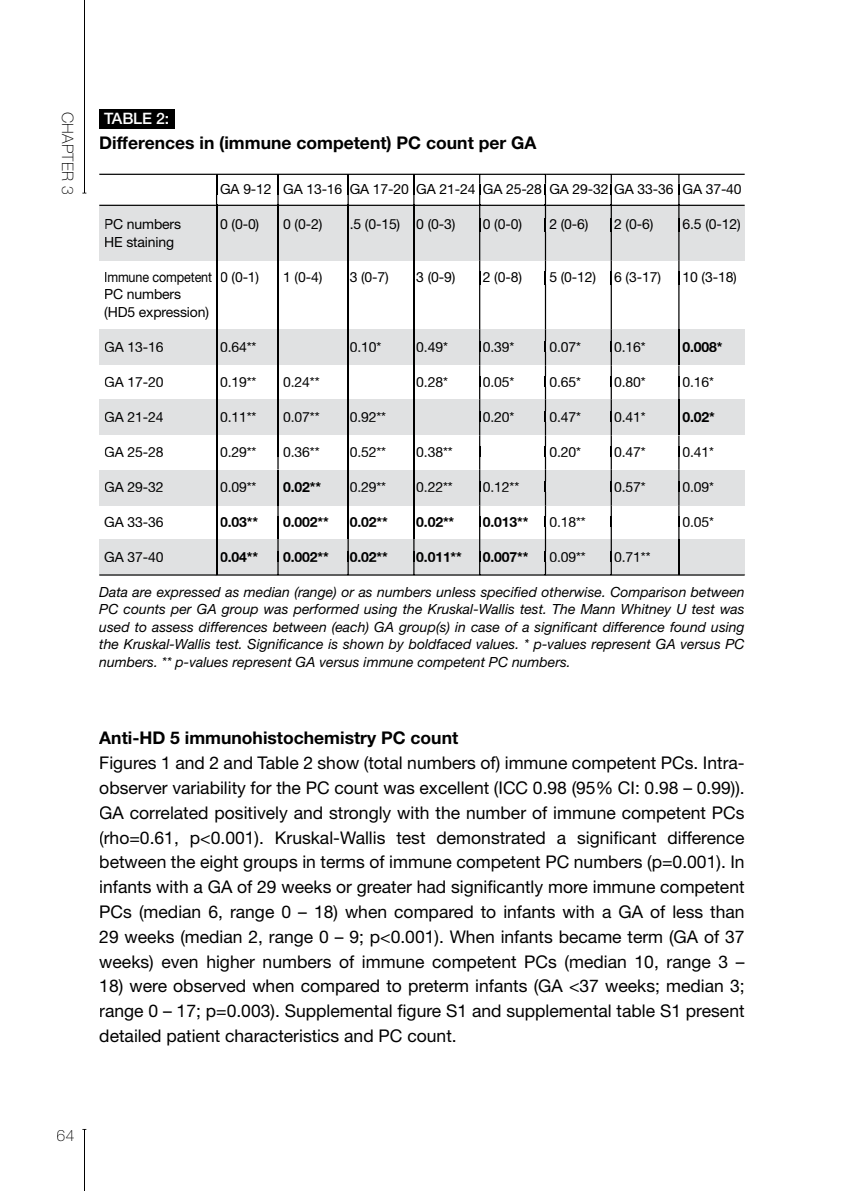
<style>
.page{position:relative;width:844px;height:1191px;background:#fff}
.page>*{position:absolute;margin:0;border:0;box-sizing:border-box;transform-origin:0 0}
.t1{font:17.5px/24.8px "Helvetica Neue";color:#000;text-align:justify}
.t2{font:700 17.5px "Helvetica Neue";color:#000}
.t3{font:100 15.75px "Helvetica Neue";letter-spacing:.02em;color:#000}
.t4{font:500 15.75px "Helvetica Neue";letter-spacing:-.01em;color:#fff}
.t5{font:14px/17.5px "Helvetica Neue";letter-spacing:-.01em;color:#000}
.t6{font:italic 14px/17.5px "Helvetica Neue";color:#000;text-align:justify}
.t7{font:700 14px "Helvetica Neue";letter-spacing:-.01em;color:#000}
.t8{font:14px "Helvetica Neue";letter-spacing:-.01em;color:#000;scale:.9 1}
</style>
<div class="page">
<hr style="left:84px;top:0;width:1px;height:193px;background:#000">
<hr style="left:84px;top:1129px;width:1px;height:62px;background:#000">
<div style="left:99px;top:109px;width:75px;height:19px;background:#000"></div>
<hr style="left:678px;top:284px;width:1px;height:45px;background:#000">
<hr style="left:610px;top:284px;width:1px;height:45px;background:#000">
<hr style="left:544px;top:284px;width:2px;height:45px;background:#000">
<hr style="left:479px;top:284px;width:1px;height:45px;background:#000">
<hr style="left:413px;top:284px;width:1px;height:45px;background:#000">
<hr style="left:347px;top:284px;width:1px;height:45px;background:#000">
<hr style="left:277px;top:284px;width:1px;height:45px;background:#000">
<hr style="left:216px;top:260px;width:1px;height:69px;background:#000">
<svg style="left:99px;top:174px;width:645px;height:110px"></svg>
<svg style="left:99px;top:329px;width:645px;height:246px"></svg>
<p class="t3" style="left:76px;top:112px;width:84px;rotate:90deg">CHAPTER 3</p>
<p class="t4" style="left:104px;top:109px;width:66px">TABLE 2:</p>
<p class="t2" style="left:99px;top:132px;width:438px">Differences in (immune competent) PC count per GA</p>
<p class="t5" style="left:220px;top:180px;width:523px">GA 9-12 GA 13-16 GA 17-20 GA 21-24 GA 25-28 GA 29-32 GA 33-36 GA 37-40</p>
<p class="t5" style="left:104px;top:215px;width:78px">PC numbers</p>
<p class="t5" style="left:220px;top:215px;width:41px">0 (0-0)</p>
<p class="t5" style="left:283px;top:215px;width:41px">0 (0-2)</p>
<p class="t5" style="left:349px;top:215px;width:107px">.5 (0-15) 0 (0-3)</p>
<p class="t5" style="left:482px;top:215px;width:41px">0 (0-0)</p>
<p class="t5" style="left:549px;top:215px;width:41px">2 (0-6)</p>
<p class="t5" style="left:614px;top:215px;width:41px">2 (0-6)</p>
<p class="t5" style="left:682px;top:215px;width:60px">6.5 (0-12)</p>
<p class="t5" style="left:104px;top:233px;width:71px">HE staining</p>
<p class="t8" style="left:104px;top:268px;width:174px">Immune competent 0 (0-1)</p>
<p class="t5" style="left:283px;top:268px;width:41px">1 (0-4)</p>
<p class="t5" style="left:349px;top:268px;width:41px">3 (0-7)</p>
<p class="t5" style="left:416px;top:268px;width:41px">3 (0-9)</p>
<p class="t5" style="left:482px;top:268px;width:41px">2 (0-8)</p>
<p class="t5" style="left:549px;top:268px;width:48px">5 (0-12)</p>
<p class="t5" style="left:614px;top:268px;width:48px">6 (3-17)</p>
<p class="t5" style="left:682px;top:268px;width:56px">10 (3-18)</p>
<p class="t5" style="left:104px;top:285px;width:106px">PC numbers (HD5 expression)</p>
<p class="t5" style="left:104px;top:338px;width:61px">GA 13-16</p>
<p class="t5" style="left:220px;top:338px;width:38px">0.64**</p>
<p class="t5" style="left:349px;top:338px;width:33px">0.10*</p>
<p class="t5" style="left:416px;top:338px;width:33px">0.49*</p>
<p class="t5" style="left:482px;top:338px;width:33px">0.39*</p>
<p class="t5" style="left:549px;top:338px;width:33px">0.07*</p>
<p class="t5" style="left:614px;top:338px;width:33px">0.16*</p>
<p class="t7" style="left:682px;top:338px;width:42px">0.008*</p>
<p class="t5" style="left:104px;top:373px;width:61px">GA 17-20</p>
<p class="t5" style="left:220px;top:373px;width:38px">0.19**</p>
<p class="t5" style="left:283px;top:373px;width:38px">0.24**</p>
<p class="t5" style="left:416px;top:373px;width:33px">0.28*</p>
<p class="t5" style="left:482px;top:373px;width:33px">0.05*</p>
<p class="t5" style="left:549px;top:373px;width:33px">0.65*</p>
<p class="t5" style="left:614px;top:373px;width:33px">0.80*</p>
<p class="t5" style="left:682px;top:373px;width:33px">0.16*</p>
<p class="t5" style="left:104px;top:408px;width:61px">GA 21-24</p>
<p class="t5" style="left:220px;top:408px;width:38px">0.11**</p>
<p class="t5" style="left:283px;top:408px;width:38px">0.07**</p>
<p class="t5" style="left:349px;top:408px;width:38px">0.92**</p>
<p class="t5" style="left:482px;top:408px;width:33px">0.20*</p>
<p class="t5" style="left:549px;top:408px;width:33px">0.47*</p>
<p class="t5" style="left:614px;top:408px;width:33px">0.41*</p>
<p class="t7" style="left:682px;top:408px;width:34px">0.02*</p>
<p class="t5" style="left:104px;top:443px;width:61px">GA 25-28</p>
<p class="t5" style="left:220px;top:443px;width:38px">0.29**</p>
<p class="t5" style="left:283px;top:443px;width:38px">0.36**</p>
<p class="t5" style="left:349px;top:443px;width:38px">0.52**</p>
<p class="t5" style="left:416px;top:443px;width:38px">0.38**</p>
<p class="t5" style="left:549px;top:443px;width:33px">0.20*</p>
<p class="t5" style="left:614px;top:443px;width:33px">0.47*</p>
<p class="t5" style="left:682px;top:443px;width:33px">0.41*</p>
<p class="t5" style="left:104px;top:478px;width:61px">GA 29-32</p>
<p class="t5" style="left:220px;top:478px;width:38px">0.09**</p>
<p class="t7" style="left:283px;top:478px;width:39px">0.02**</p>
<p class="t5" style="left:349px;top:478px;width:38px">0.29**</p>
<p class="t5" style="left:416px;top:478px;width:38px">0.22**</p>
<p class="t5" style="left:482px;top:478px;width:38px">0.12**</p>
<p class="t5" style="left:614px;top:478px;width:33px">0.57*</p>
<p class="t5" style="left:682px;top:478px;width:33px">0.09*</p>
<p class="t5" style="left:104px;top:513px;width:61px">GA 33-36</p>
<p class="t7" style="left:220px;top:513px;width:39px">0.03**</p>
<p class="t7" style="left:283px;top:513px;width:47px">0.002**</p>
<p class="t7" style="left:349px;top:513px;width:39px">0.02**</p>
<p class="t7" style="left:416px;top:513px;width:39px">0.02**</p>
<p class="t7" style="left:482px;top:513px;width:47px">0.013**</p>
<p class="t5" style="left:549px;top:513px;width:38px">0.18**</p>
<p class="t5" style="left:682px;top:513px;width:33px">0.05*</p>
<p class="t5" style="left:104px;top:548px;width:61px">GA 37-40</p>
<p class="t7" style="left:220px;top:548px;width:39px">0.04**</p>
<p class="t7" style="left:283px;top:548px;width:47px">0.002**</p>
<p class="t7" style="left:349px;top:548px;width:39px">0.02**</p>
<p class="t7" style="left:416px;top:548px;width:47px">0.011**</p>
<p class="t7" style="left:482px;top:548px;width:47px">0.007**</p>
<p class="t5" style="left:549px;top:548px;width:38px">0.09**</p>
<p class="t5" style="left:614px;top:548px;width:38px">0.71**</p>
<p class="t6" style="left:99px;top:582px;width:646px">Data are expressed as median (range) or as numbers unless specified otherwise. Comparison between PC counts per GA group was performed using the Kruskal-Wallis test. The Mann Whitney U test was used to assess differences between (each) GA group(s) in case of a significant difference found using the Kruskal-Wallis test. Significance is shown by boldfaced values. * p-values represent GA versus PC numbers. ** p-values represent GA versus immune competent PC numbers.</p>
<p class="t2" style="left:99px;top:727px;width:360px">Anti-HD 5 immunohistochemistry PC count</p>
<p class="t1" style="left:99px;top:750px;width:646px">Figures 1 and 2 and Table 2 show (total numbers of) immune competent PCs. Intra&shy;observer variability for the PC count was excellent (ICC 0.98 (95% CI: 0.98 – 0.99)).<br>GA correlated positively and strongly with the number of immune competent PCs (rho=0.61, p&lt;0.001). Kruskal-Wallis test demonstrated a significant difference between the eight groups in terms of immune competent PC numbers (p=0.001). In infants with a GA of 29 weeks or greater had significantly more immune competent PCs (median 6, range 0 – 18) when compared to infants with a GA of less than 29 weeks (median 2, range 0 – 9; p&lt;0.001). When infants became term (GA of 37 weeks) even higher numbers of immune competent PCs (median 10, range 3 –</p>
<p class="t1" style="left:99px;top:973px;width:646px">18) were observed when compared to preterm infants (GA &lt;37 weeks; median 3; range 0 – 17; p=0.003). Supplemental figure S1 and supplemental table S1 present detailed patient characteristics and PC count.</p>
<p class="t3" style="left:57px;top:1127px;width:19px">64</p>
</div>
